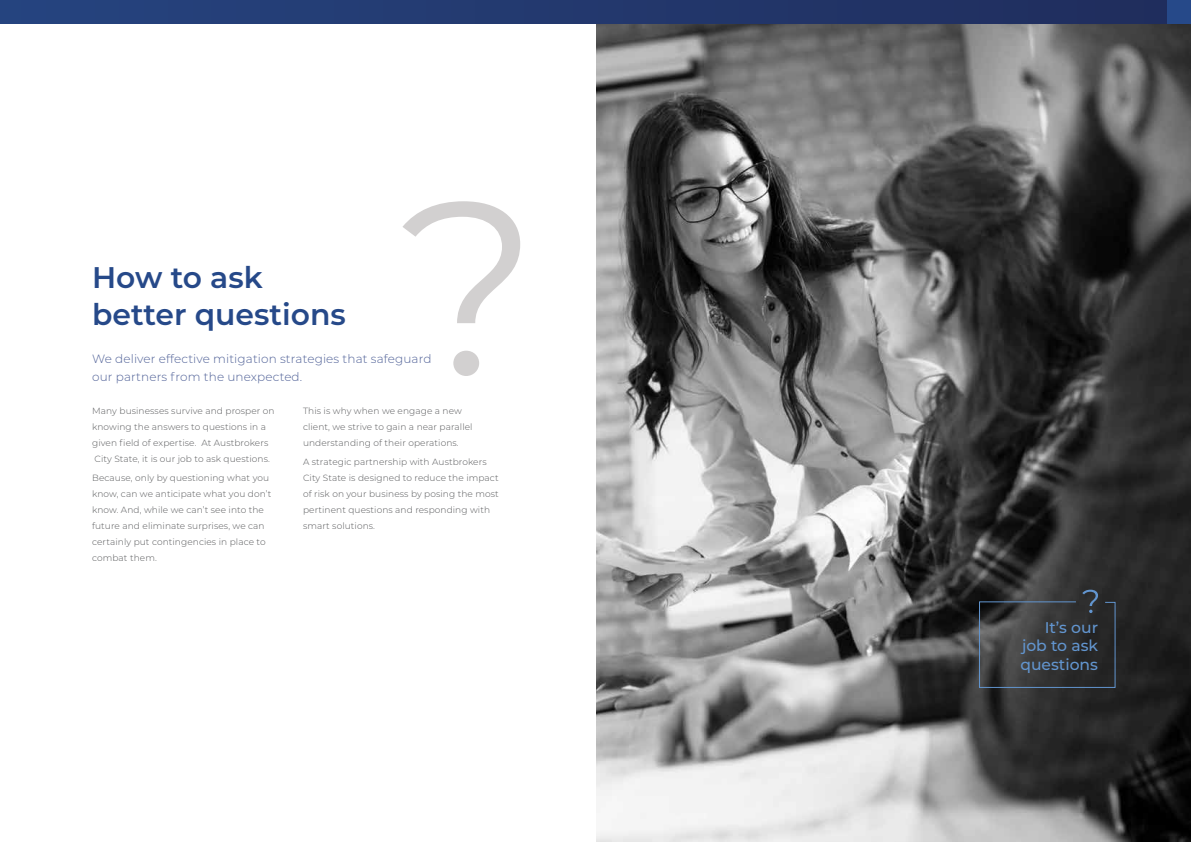
<style>
.page{position:relative;width:1191px;height:842px;background:#fff}
.page>*{position:absolute;margin:0;border:0;box-sizing:border-box;transform-origin:0 0}
.t1{font:600 29.8px/37px "Montserrat";color:#264989}
.t2{font:500 15.6px/18.6px "Montserrat";color:#6295cf;text-align:justify}
.t3{font:300 12px/18px "Montserrat";letter-spacing:.01em;color:#516298}
.t4{font:300 9px/16px "Montserrat";letter-spacing:.01em;color:#58595b}
</style>
<div class="page">
<img style="left:595px;top:23px;width:596px;height:819px">
<div style="left:0;top:0;width:1191px;height:23px;background:linear-gradient(to right,#26447f,#202c5b)"></div>
<div style="left:1167px;top:0;width:24px;height:23px;background:#264989"></div>
<svg style="left:978px;top:590px;width:138px;height:98px;background:#373839"></svg>
<svg style="left:402px;top:201px;width:118px;height:175px"></svg>
<h1 class="t1" style="left:92px;top:258px;width:255px">How to ask better questions</h1>
<h3 class="t3" style="left:92px;top:349px;width:341px">We deliver effective mitigation strategies that safeguard our partners from the unexpected.</h3>
<p class="t4" style="left:92px;top:403px;width:184px">Many businesses survive and prosper on knowing the answers to questions in a given field of expertise. At Austbrokers City State, it is our job to ask questions.</p>
<p class="t4" style="left:92px;top:469px;width:181px">Because, only by questioning what you know, can we anticipate what you don’t know. And, while we can’t see into the future and eliminate surprises, we can certainly put contingencies in place to combat them.</p>
<p class="t4" style="left:303px;top:403px;width:171px">This is why when we engage a new client, we strive to gain a near parallel understanding of their operations.</p>
<p class="t4" style="left:303px;top:453px;width:197px">A strategic partnership with Austbrokers City State is designed to reduce the impact of risk on your business by posing the most pertinent questions and responding with smart solutions.</p>
<h2 class="t2" style="left:1020px;top:617px;width:79px;text-indent:24px">It’s our job to ask questions</h2>
</div>
